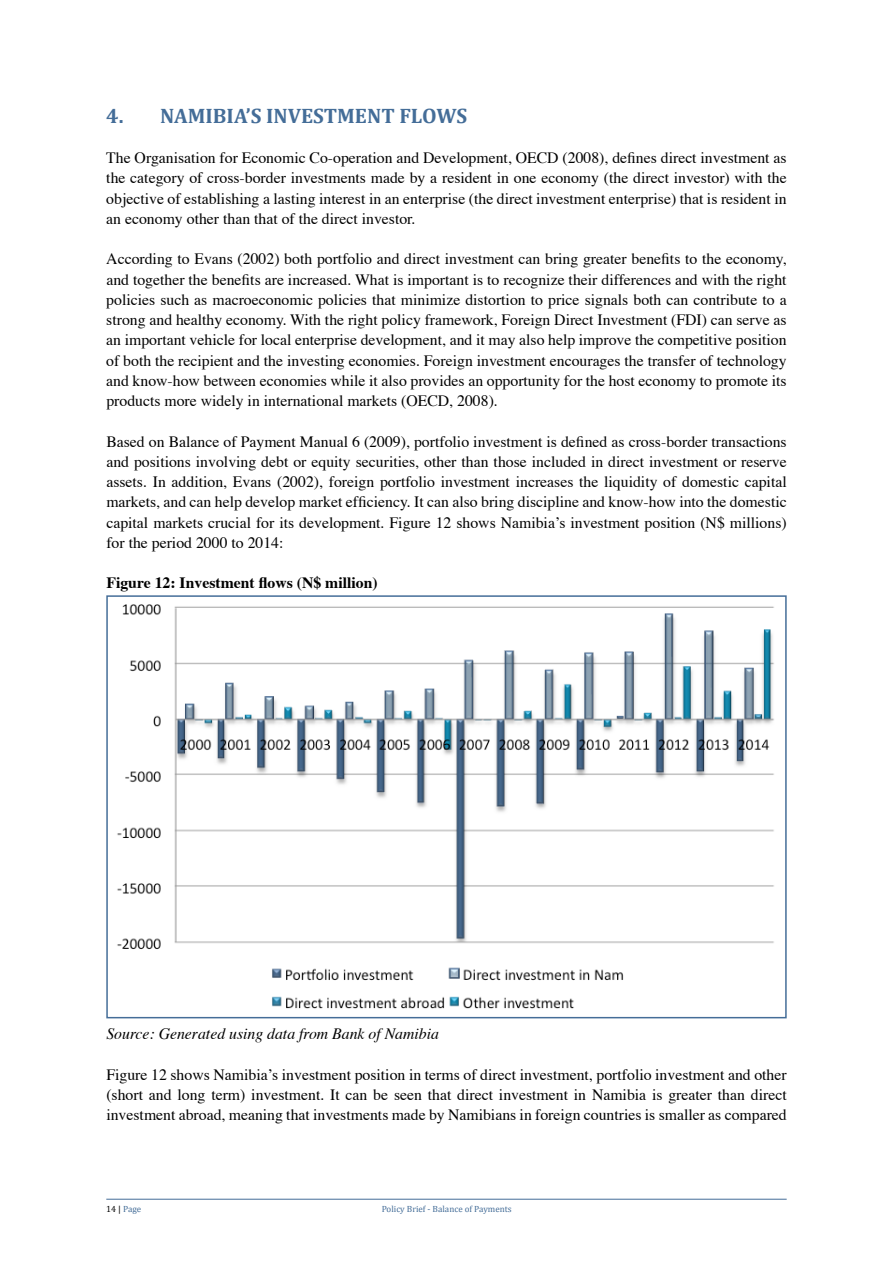
<style>
.page{position:relative;width:893px;height:1263px;background:#fff}
.page>*{position:absolute;margin:0;border:0;box-sizing:border-box;transform-origin:0 0}
.t1{font:700 21px "Cambria";color:#446d98}
.t2{font:15.75px/20.2px "Times";color:#000;text-align:justify}
.t3{font:italic 15.75px "Times";color:#000}
.t4{font:700 15.75px "Times";color:#000}
.t5{font:9px "Cambria";color:#446d98}
.s1{color:#000}
</style>
<div class="page">
<hr style="left:106px;top:1199px;width:681px;height:1px;background:#446d98">
<img style="left:117px;top:604px;width:657px;height:405px">
<h1 class="t1" style="left:106px;top:103px;width:362px">4. NAMIBIA’S INVESTMENT FLOWS</h1>
<p class="t2" style="left:106px;top:149px;width:682px">The Organisation for Economic Co-operation and Development, OECD (2008), defines direct investment as the category of cross-border investments made by a resident in one economy (the direct investor) with the objective of establishing a lasting interest in an enterprise (the direct investment enterprise) that is resident in an economy other than that of the direct investor.</p>
<p class="t2" style="left:106px;top:250px;width:682px">According to Evans (2002) both portfolio and direct investment can bring greater benefits to the economy, and together the benefits are increased. What is important is to recognize their differences and with the right policies such as macroeconomic policies that minimize distortion to price signals both can contribute to a strong and healthy economy. With the right policy framework, Foreign Direct Investment (FDI) can serve as an important vehicle for local enterprise development, and it may also help improve the competitive position of both the recipient and the investing economies. Foreign investment encourages the transfer of technology and know-how between economies while it also provides an opportunity for the host economy to promote its products more widely in international markets (OECD, 2008).</p>
<p class="t2" style="left:106px;top:432px;width:682px">Based on Balance of Payment Manual 6 (2009), portfolio investment is defined as cross-border transactions and positions involving debt or equity securities, other than those included in direct investment or reserve assets. In addition, Evans (2002), foreign portfolio investment increases the liquidity of domestic capital markets, and can help develop market efficiency. It can also bring discipline and know-how into the domestic capital markets crucial for its development. Figure 12 shows Namibia’s investment position (N$ millions) for the period 2000 to 2014:</p>
<p class="t4" style="left:106px;top:572px;width:273px">Figure 12: Investment flows (N$ million)</p>
<p class="t3" style="left:106px;top:1024px;width:334px">Source: Generated using data from Bank of Namibia</p>
<p class="t2" style="left:106px;top:1065px;width:682px">Figure 12 shows Namibia’s investment position in terms of direct investment, portfolio investment and other (short and long term) investment. It can be seen that direct investment in Namibia is greater than direct investment abroad, meaning that investments made by Namibians in foreign countries is smaller as compared</p>
<p class="t5" style="left:106px;top:1203px;width:36px"><span class="s1">14 |</span> Page</p>
<p class="t5" style="left:382px;top:1203px;width:132px">Policy Brief - Balance of Payments</p>
</div>
